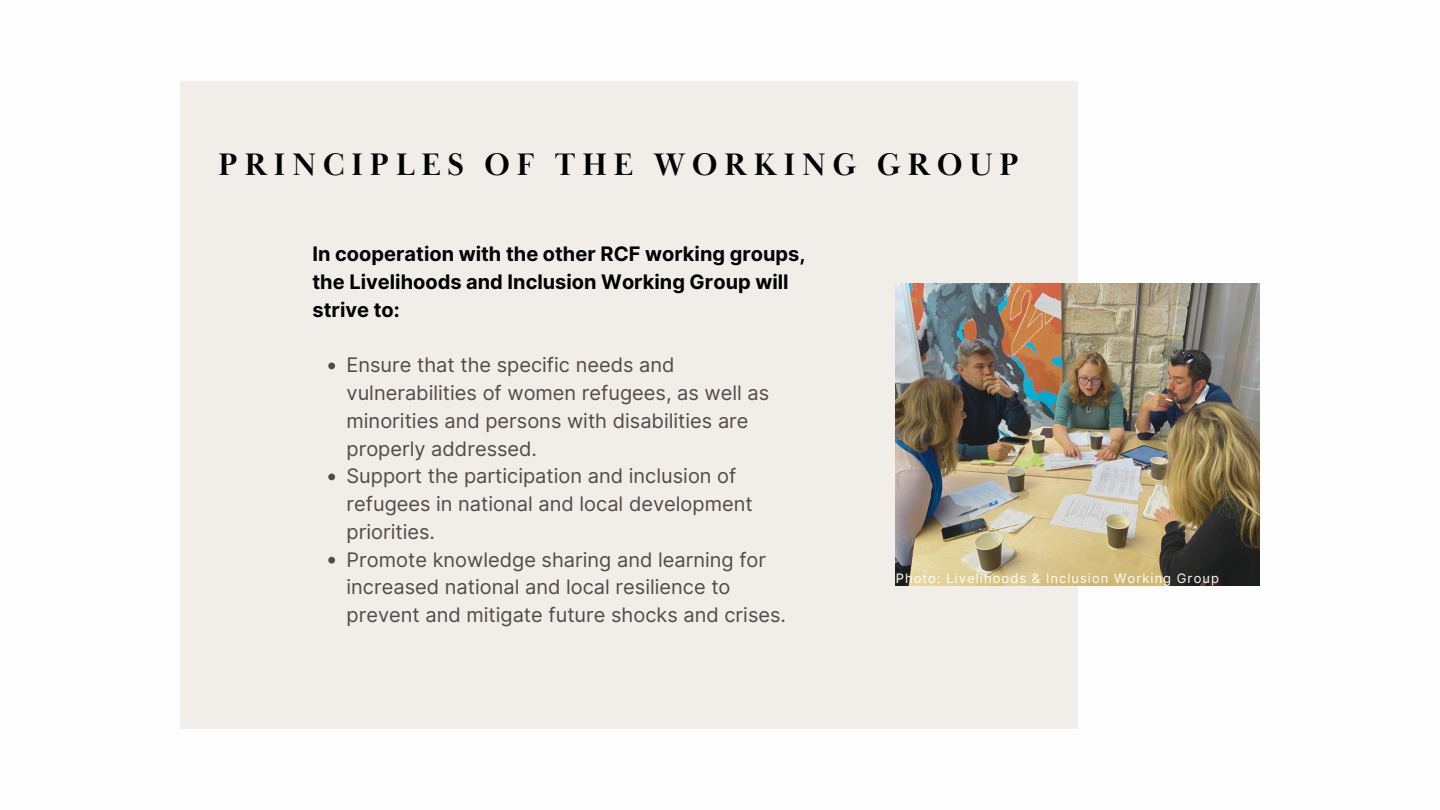
<style>
.page{position:relative;width:1440px;height:810px;background:#fff}
.page>*{position:absolute;margin:0;border:0;box-sizing:border-box;transform-origin:0 0}
.t1{font:700 32px "Baskerville Display PT";letter-spacing:.2em;color:#000}
.t2{font:20px/27.8px "Inter";color:#504c44}
.t3{font:700 20px/27.8px "Inter";color:#000}
.t4{font:13px "Inter";letter-spacing:.08em;color:#fff}
</style>
<div class="page">
<div style="left:180px;top:81px;width:898px;height:648px;background:#f1ede9"></div>
<img style="left:896px;top:283px;width:364px;height:303px">
<svg style="left:328px;top:363px;width:7px;height:6px"></svg>
<svg style="left:328px;top:474px;width:7px;height:6px"></svg>
<svg style="left:328px;top:557px;width:7px;height:7px"></svg>
<h1 class="t1" style="left:218px;top:145px;width:802px">PRINCIPLES OF THE WORKING GROUP</h1>
<p class="t3" style="left:313px;top:240px;width:495px">In cooperation with the other RCF working groups, the Livelihoods and Inclusion Working Group will strive to:</p>
<p class="t2" style="left:347px;top:351px;width:441px">Ensure that the specific needs and vulnerabilities of women refugees, as well as minorities and persons with disabilities are properly addressed.<br>Support the participation and inclusion of refugees in national and local development priorities.<br>Promote knowledge sharing and learning for increased national and local resilience to prevent and mitigate future shocks and crises.</p>
<p class="t4" style="left:896px;top:570px;width:325px">Photo: Livelihoods &amp; Inclusion Working Group</p>
</div>
